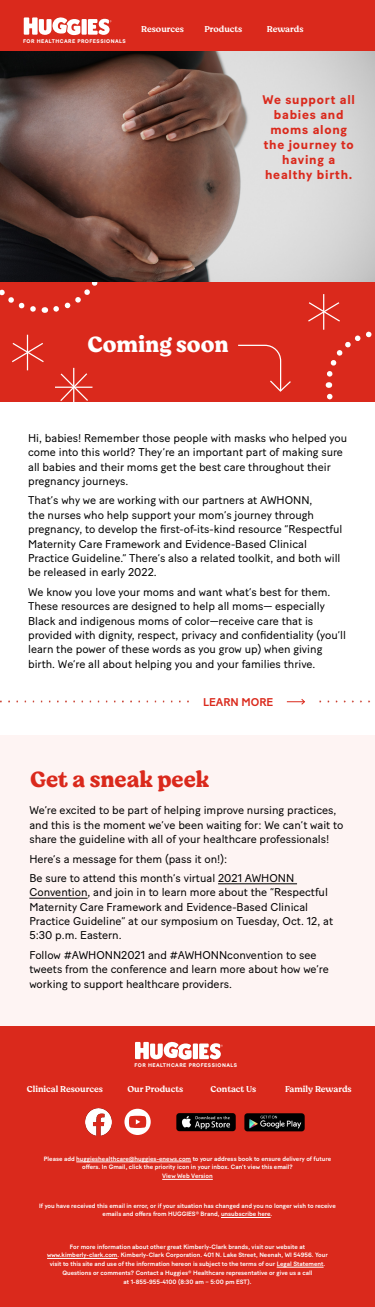
<style>
.page{position:relative;width:375px;height:1307px;background:#fff}
.page>*{position:absolute;margin:0;border:0;box-sizing:border-box;transform-origin:0 0}
.t1{font:700 22.5px "Moranga";color:#da291c}
.t2{font:700 22.5px "Moranga";color:#fff}
.t3{font:700 12.5px/15px "Baton Turbo";letter-spacing:.06em;color:#da291c;text-align:center}
.t4{font:11.25px/14.4px "Baton Turbo";color:#000}
.t5{font:500 11.25px "Baton Turbo";color:#da291c}
.t6{font:500 8.75px "Moranga";color:#fff}
.t7{font:500 6.25px/8.8px "Baton Turbo";color:#fff;text-align:center}
.t8{font:700 5.31px "Baton Turbo";letter-spacing:.09em;color:#fff}
</style>
<div class="page">
<div style="left:0;top:280px;width:375px;height:122px;background:#da291c"></div>
<img style="left:0;top:700px;width:370px;height:3px">
<div style="left:195px;top:686px;width:116px;height:30px;background:#fff"></div>
<div style="left:0;top:736px;width:375px;height:290px;background:#fef4f3"></div>
<div style="left:0;top:1026px;width:375px;height:281px;background:#da291c"></div>
<img style="left:0;top:0;width:375px;height:282px">
<svg style="left:24px;top:17px;width:87px;height:18px"></svg>
<hr style="left:218px;top:883px;width:79px;height:1px;background:#000">
<hr style="left:29px;top:898px;width:59px;height:1px;background:#000">
<hr style="left:76px;top:1161px;width:115px;height:1px;background:#fff">
<hr style="left:162px;top:1179px;width:51px;height:1px;background:#fff">
<hr style="left:221px;top:1217px;width:50px;height:1px;background:#fff">
<hr style="left:47px;top:1258px;width:70px;height:1px;background:#fff">
<hr style="left:277px;top:1267px;width:47px;height:1px;background:#fff">
<img style="left:86px;top:1109px;width:26px;height:26px">
<img style="left:244px;top:1113px;width:61px;height:19px">
<img style="left:176px;top:1113px;width:60px;height:19px">
<svg style="left:124px;top:1109px;width:27px;height:26px"></svg>
<svg style="left:135px;top:1041px;width:88px;height:18px"></svg>
<svg style="left:287px;top:699px;width:18px;height:6px"></svg>
<svg style="left:238px;top:344px;width:53px;height:48px"></svg>
<hr style="left:27px;top:335px;width:1px;height:35px;background:#fff">
<svg style="left:12px;top:342px;width:32px;height:21px"></svg>
<hr style="left:323px;top:294px;width:1px;height:36px;background:#fff">
<hr style="left:73px;top:368px;width:1px;height:35px;background:#fff">
<hr style="left:55px;top:387px;width:37px;height:1px;background:#fff">
<svg style="left:59px;top:372px;width:30px;height:30px"></svg>
<svg style="left:0;top:184px;width:111px;height:129px"></svg>
<svg style="left:308px;top:301px;width:64px;height:99px"></svg>
<p class="t8" style="left:23px;top:37px;width:104px">FOR HEALTHCARE PROFESSIONALS</p>
<p class="t6" style="left:141px;top:23px;width:44px">Resources</p>
<p class="t6" style="left:204px;top:23px;width:40px">Products</p>
<p class="t6" style="left:267px;top:23px;width:38px">Rewards</p>
<p class="t3" style="left:262px;top:91px;width:94px">We support all babies and moms along the journey to having a healthy birth.</p>
<h1 class="t2" style="left:88px;top:328px;width:143px">Coming soon</h1>
<p class="t4" style="left:28px;top:430px;width:321px">Hi, babies! Remember those people with masks who helped you come into this world? They’re an important part of making sure all babies and their moms get the best care throughout their pregnancy journeys.</p>
<p class="t4" style="left:28px;top:492px;width:316px">That’s why we are working with our partners at AWHONN,<br>the nurses who help support your mom’s journey through pregnancy, to develop the first-of-its-kind resource “Respectful Maternity Care Framework and Evidence-Based Clinical Practice Guideline.” There’s also a related toolkit, and both will be released in early 2022.</p>
<p class="t4" style="left:28px;top:584px;width:319px">We know you love your moms and want what’s best for them.<br>These resources are designed to help all moms— especially Black and indigenous moms of color—receive care that is provided with dignity, respect, privacy and confidentiality (you’ll learn the power of these words as you grow up) when giving birth. We’re all about helping you and your families thrive.</p>
<p class="t5" style="left:203px;top:693px;width:72px">LEARN MORE</p>
<h1 class="t1" style="left:30px;top:764px;width:181px">Get a sneak peek</h1>
<p class="t4" style="left:29px;top:802px;width:316px">We’re excited to be part of helping improve nursing practices, and this is the moment we’ve been waiting for: We can’t wait to share the guideline with all of your healthcare professionals!</p>
<p class="t4" style="left:29px;top:848px;width:266px;line-height:19.4px">Here’s a message for them (pass it on!):<br>Be sure to attend this month’s virtual 2021 AWHONN</p>
<p class="t4" style="left:29px;top:884px;width:305px">Convention, and join in to learn more about the “Respectful Maternity Care Framework and Evidence-Based Clinical Practice Guideline” at our symposium on Tuesday, Oct. 12, at 5:30 p.m. Eastern.</p>
<p class="t4" style="left:29px;top:947px;width:301px">Follow #AWHONN2021 and #AWHONNconvention to see tweets from the conference and learn more about how we’re working to support healthcare providers.</p>
<p class="t8" style="left:134px;top:1061px;width:104px">FOR HEALTHCARE PROFESSIONALS</p>
<p class="t6" style="left:27px;top:1083px;width:78px">Clinical Resources</p>
<p class="t6" style="left:128px;top:1083px;width:57px">Our Products</p>
<p class="t6" style="left:211px;top:1083px;width:47px">Contact Us</p>
<p class="t6" style="left:285px;top:1083px;width:68px">Family Rewards</p>
<p class="t7" style="left:44px;top:1154px;width:289px">Please add huggieshealthcare@huggies-enews.com to your address book to ensure delivery of future offers. In Gmail, click the priority icon in your inbox. Can’t view this email?<br>View Web Version</p>
<p class="t7" style="left:39px;top:1200px;width:298px">If you have received this email in error, or if your situation has changed and you no longer wish to receive emails and offers from HUGGIES® Brand, unsubscribe here.</p>
<p class="t7" style="left:47px;top:1241px;width:282px">For more information about other great Kimberly-Clark brands, visit our website at www.kimberly-clark.com. Kimberly-Clark Corporation. 401 N. Lake Street, Neenah, WI 54956. Your visit to this site and use of the information hereon is subject to the terms of our Legal Statement.<br>Questions or comments? Contact a Huggies® Healthcare representative or give us a call<br>at 1-855-955-4100 (8:30 am – 5:00 pm EST).</p>
</div>
